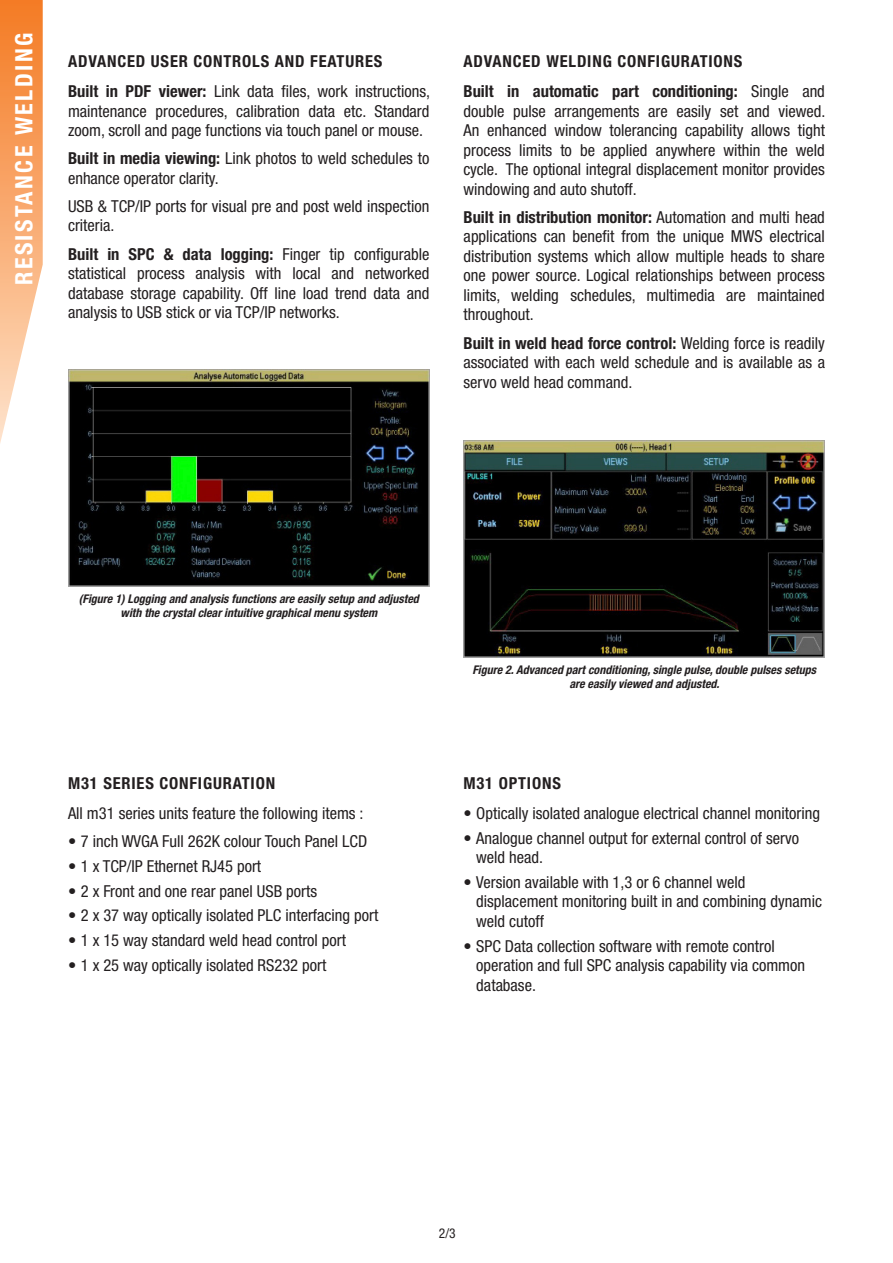
<style>
.page{position:relative;width:893px;height:1263px;background:#fff}
.page>*{position:absolute;margin:0;border:0;box-sizing:border-box;transform-origin:0 0}
.t1{font:700 condensed 24px "Helvetica Neue LT Std";letter-spacing:.1em;color:#fff}
._00-platte_tekst{font:condensed 16.5px/19.5px "Helvetica Neue LT Std";color:#231f20;text-align:justify}
._05-sectie_headers{font:700 condensed 16.5px "Helvetica Neue LT Std";letter-spacing:.05em;color:#231f20}
.t2{font:condensed 13.5px "Helvetica Neue LT Std";color:#231f20}
._07-foto-onderschri{font:italic 700 condensed 12px/13.5px "Helvetica Neue LT Std";color:#231f20;text-align:center}
.s1{font-weight:700}
</style>
<div class="page">
<img style="left:68px;top:369px;width:361px;height:217px">
<img style="left:463px;top:440px;width:362px;height:217px">
<svg style="left:0;top:0;width:43px;height:443px"></svg>
<h1 class="t1" style="left:9px;top:285px;width:254px;rotate:-90deg">RESISTANCE WELDING</h1>
<p class="_05-sectie_headers" style="left:68px;top:51px;width:316px">ADVANCED USER CONTROLS AND FEATURES</p>
<p class="_00-platte_tekst" style="left:68px;top:81px;width:364px"><span class="s1">Built in PDF viewer:</span> Link data files, work instructions, maintenance procedures, calibration data etc. Standard zoom, scroll and page functions via touch panel or mouse.</p>
<p class="_00-platte_tekst" style="left:68px;top:149px;width:363px"><span class="s1">Built in media viewing:</span> Link photos to weld schedules to enhance operator clarity.</p>
<p class="_00-platte_tekst" style="left:68px;top:196px;width:363px">USB &amp; TCP/IP ports for visual pre and post weld inspection criteria.</p>
<p class="_00-platte_tekst" style="left:68px;top:244px;width:363px"><span class="s1">Built in SPC &amp; data logging:</span> Finger tip configurable statistical process analysis with local and networked database storage capability. Off line load trend data and analysis to USB stick or via TCP/IP networks.</p>
<p class="_05-sectie_headers" style="left:463px;top:51px;width:280px">ADVANCED WELDING CONFIGURATIONS</p>
<p class="_00-platte_tekst" style="left:463px;top:81px;width:363px"><span class="s1">Built in automatic part conditioning:</span> Single and double pulse arrangements are easily set and viewed.<br>An enhanced window tolerancing capability allows tight process limits to be applied anywhere within the weld cycle. The optional integral displacement monitor provides windowing and auto shutoff.</p>
<p class="_00-platte_tekst" style="left:463px;top:207px;width:363px"><span class="s1">Built in distribution monitor:</span> Automation and multi head applications can benefit from the unique MWS electrical distribution systems which allow multiple heads to share one power source. Logical relationships between process limits, welding schedules, multimedia are maintained throughout.</p>
<p class="_00-platte_tekst" style="left:463px;top:333px;width:363px"><span class="s1">Built in weld head force control:</span> Welding force is readily associated with each weld schedule and is available as a servo weld head command.</p>
<p class="_07-foto-onderschri" style="left:79px;top:592px;width:341px">(Figure 1) Logging and analysis functions are easily setup and adjusted with the crystal clear intuitive graphical menu system</p>
<p class="_05-sectie_headers" style="left:68px;top:773px;width:209px">M31 SERIES CONFIGURATION</p>
<p class="_00-platte_tekst" style="left:68px;top:803px;width:297px">All m31 series units feature the following items :</p>
<p class="_00-platte_tekst" style="left:68px;top:831px;width:301px">• 7 inch WVGA Full 262K colour Touch Panel LCD</p>
<p class="_00-platte_tekst" style="left:68px;top:856px;width:195px">• 1 x TCP/IP Ethernet RJ45 port</p>
<p class="_00-platte_tekst" style="left:68px;top:881px;width:251px">• 2 x Front and one rear panel USB ports</p>
<p class="_00-platte_tekst" style="left:68px;top:906px;width:312px">• 2 x 37 way optically isolated PLC interfacing port</p>
<p class="_00-platte_tekst" style="left:68px;top:931px;width:279px">• 1 x 15 way standard weld head control port</p>
<p class="_00-platte_tekst" style="left:68px;top:955px;width:260px">• 1 x 25 way optically isolated RS232 port</p>
<p class="_07-foto-onderschri" style="left:472px;top:663px;width:345px">Figure 2. Advanced part conditioning, single pulse, double pulses setups are easily viewed and adjusted.</p>
<p class="_05-sectie_headers" style="left:463px;top:773px;width:99px">M31 OPTIONS</p>
<p class="_00-platte_tekst" style="left:463px;top:803px;width:358px">• Optically isolated analogue electrical channel monitoring</p>
<p class="_00-platte_tekst" style="left:476px;top:828px;width:324px;text-indent:-13px">• Analogue channel output for external control of servo weld head.</p>
<p class="_00-platte_tekst" style="left:476px;top:872px;width:347px;text-align:left;text-indent:-13px">• Version available with 1,3 or 6 channel weld displacement monitoring built in and combining dynamic weld cutoff</p>
<p class="_00-platte_tekst" style="left:476px;top:936px;width:330px;text-align:left;text-indent:-13px">• SPC Data collection software with remote control operation and full SPC analysis capability via common database.</p>
<p class="t2" style="left:439px;top:1225px;width:18px">2/3</p>
</div>
